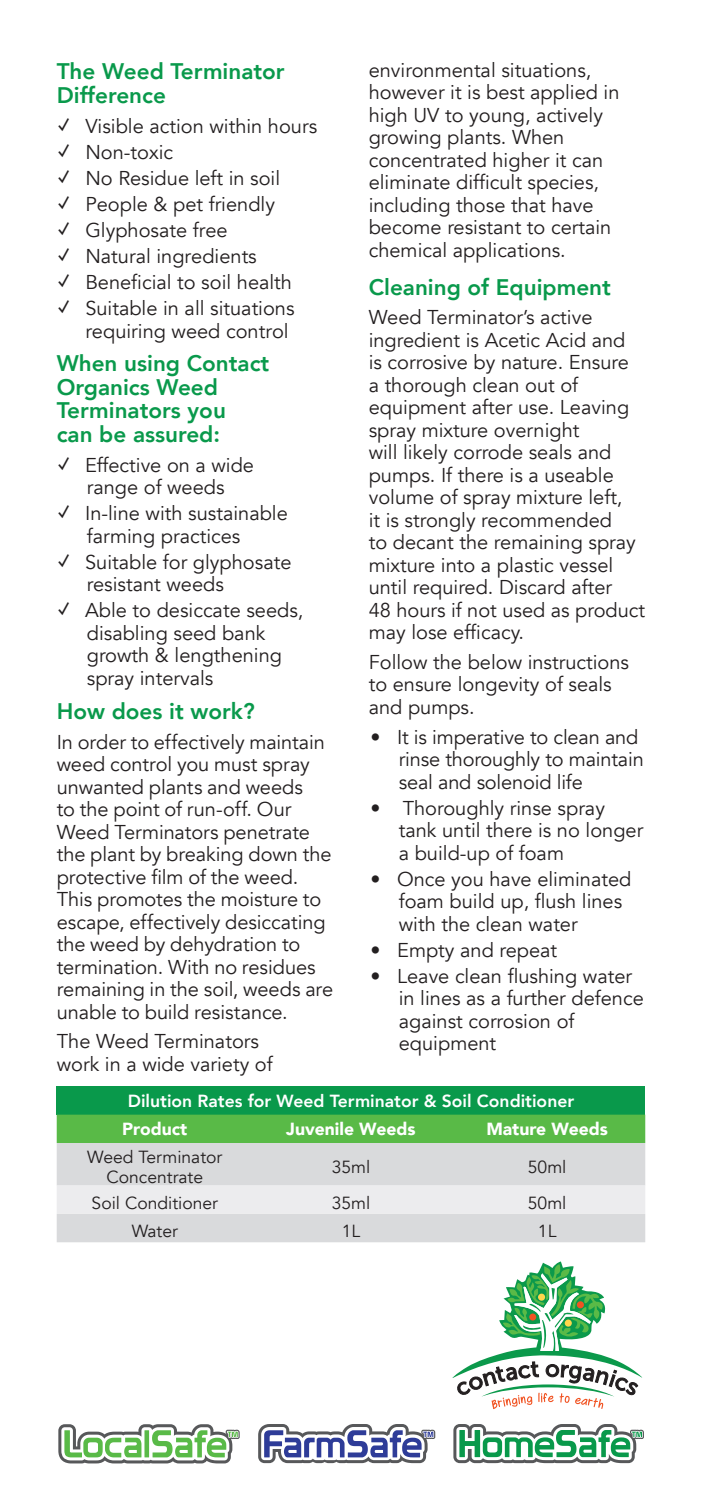
<style>
.page{position:relative;width:702px;height:1489px;background:#fff}
.page>*{position:absolute;margin:0;border:0;box-sizing:border-box;transform-origin:0 0}
.t1{font:800 22.5px/23.5px "Avenir";color:#09994b}
.t2{font:20px/22.5px "Avenir";color:#231f20}
.t3{font:17.5px/20px "Avenir";color:#231f20;text-align:center}
.t4{font:800 17.5px "Avenir";color:#fff}
.t5{font:900 17.5px "Avenir";color:#fff}
.s1{font-family:"Proxima Nova";font-weight:700}
</style>
<div class="page">
<svg style="left:58px;top:1424px;width:182px;height:39px"></svg>
<svg style="left:258px;top:1424px;width:177px;height:38px"></svg>
<svg style="left:453px;top:1424px;width:191px;height:38px"></svg>
<div style="left:57px;top:1086px;width:588px;height:28px;background:#09994b"></div>
<div style="left:57px;top:1114px;width:588px;height:28px;background:#59ba47"></div>
<div style="left:57px;top:1142px;width:588px;height:100px;background:#d9dadc"></div>
<div style="left:57px;top:1185px;width:588px;height:28px;background:#ececee"></div>
<svg style="left:452px;top:1261px;width:190px;height:147px"></svg>
<p class="t2" style="left:369px;top:59px;width:252px">environmental situations, however it is best applied in high UV to young, actively growing plants. When concentrated higher it can eliminate difficult species, including those that have become resistant to certain chemical applications.</p>
<p class="t1" style="left:369px;top:275px;width:244px">Cleaning of Equipment</p>
<p class="t2" style="left:369px;top:306px;width:278px">Weed Terminator’s active ingredient is Acetic Acid and<br>is corrosive by nature. Ensure<br>a thorough clean out of equipment after use. Leaving spray mixture overnight<br>will likely corrode seals and pumps. If there is a useable volume of spray mixture left,<br>it is strongly recommended<br>to decant the remaining spray mixture into a plastic vessel until required. Discard after<br>48 hours if not used as product may lose efficacy.</p>
<p class="t2" style="left:369px;top:651px;width:262px">Follow the below instructions to ensure longevity of seals and pumps.</p>
<p class="t2" style="left:399px;top:725px;width:246px;text-indent:-28px">• It is imperative to clean and rinse thoroughly to maintain seal and solenoid life</p>
<p class="t2" style="left:399px;top:796px;width:246px;text-indent:-28px">• Thoroughly rinse spray tank until there is no longer a build-up of foam</p>
<p class="t2" style="left:399px;top:867px;width:234px;text-indent:-28px">• Once you have eliminated foam build up, flush lines with the clean water</p>
<p class="t2" style="left:370px;top:938px;width:188px">• Empty and repeat</p>
<p class="t2" style="left:399px;top:965px;width:246px;text-indent:-28px">• Leave clean flushing water in lines as a further defence against corrosion of equipment</p>
<p class="t4" style="left:128px;top:1086px;width:448px">Dilution Rates for Weed Terminator &amp; Soil Conditioner</p>
<p class="t5" style="left:122px;top:1113px;width:67px">Product</p>
<p class="t5" style="left:286px;top:1113px;width:131px">Juvenile Weeds</p>
<p class="t5" style="left:486px;top:1113px;width:123px">Mature Weeds</p>
<p class="t3" style="left:87px;top:1147px;width:137px">Weed Terminator<br>Concentrate</p>
<p class="t3" style="left:332px;top:1157px;width:40px">35ml</p>
<p class="t3" style="left:528px;top:1157px;width:40px">50ml</p>
<p class="t3" style="left:92px;top:1192px;width:128px">Soil Conditioner</p>
<p class="t3" style="left:332px;top:1192px;width:40px">35ml</p>
<p class="t3" style="left:528px;top:1192px;width:40px">50ml</p>
<p class="t3" style="left:132px;top:1221px;width:48px">Water</p>
<p class="t3" style="left:342px;top:1221px;width:20px">1L</p>
<p class="t3" style="left:538px;top:1221px;width:20px">1L</p>
<p class="t1" style="left:57px;top:60px;width:229px">The Weed Terminator<br>Difference</p>
<p class="t2" style="left:59px;top:115px;width:260px"><span class="s1">✓</span> Visible action within hours</p>
<p class="t2" style="left:59px;top:141px;width:116px"><span class="s1">✓</span> Non-toxic</p>
<p class="t2" style="left:59px;top:167px;width:223px"><span class="s1">✓</span> No Residue left in soil</p>
<p class="t2" style="left:59px;top:193px;width:218px"><span class="s1">✓</span> People &amp; pet friendly</p>
<p class="t2" style="left:59px;top:219px;width:170px"><span class="s1">✓</span> Glyphosate free</p>
<p class="t2" style="left:59px;top:245px;width:200px"><span class="s1">✓</span> Natural ingredients</p>
<p class="t2" style="left:59px;top:271px;width:235px"><span class="s1">✓</span> Beneficial to soil health</p>
<p class="t2" style="left:59px;top:297px;width:237px;text-align:right"><span class="s1">✓</span> Suitable in all situations requiring weed control</p>
<p class="t1" style="left:57px;top:352px;width:214px">When using Contact<br>Organics Weed<br>Terminators you<br>can be assured:</p>
<p class="t2" style="left:58px;top:454px;width:197px;text-align:center"><span class="s1">✓</span> Effective on a wide range of weeds</p>
<p class="t2" style="left:87px;top:502px;width:202px;text-indent:-28px"><span class="s1">✓</span> In-line with sustainable farming practices</p>
<p class="t2" style="left:87px;top:551px;width:206px;text-indent:-28px"><span class="s1">✓</span> Suitable for glyphosate resistant weeds</p>
<p class="t2" style="left:87px;top:599px;width:218px;text-indent:-28px"><span class="s1">✓</span> Able to desiccate seeds, disabling seed bank growth &amp; lengthening spray intervals</p>
<p class="t1" style="left:57px;top:699px;width:199px">How does it work?</p>
<p class="t2" style="left:57px;top:730px;width:278px">In order to effectively maintain weed control you must spray unwanted plants and weeds<br>to the point of run-off. Our<br>Weed Terminators penetrate the plant by breaking down the protective film of the weed.<br>This promotes the moisture to escape, effectively desiccating the weed by dehydration to termination. With no residues remaining in the soil, weeds are unable to build resistance.</p>
<p class="t2" style="left:57px;top:1030px;width:217px">The Weed Terminators work in a wide variety of</p>
</div>
